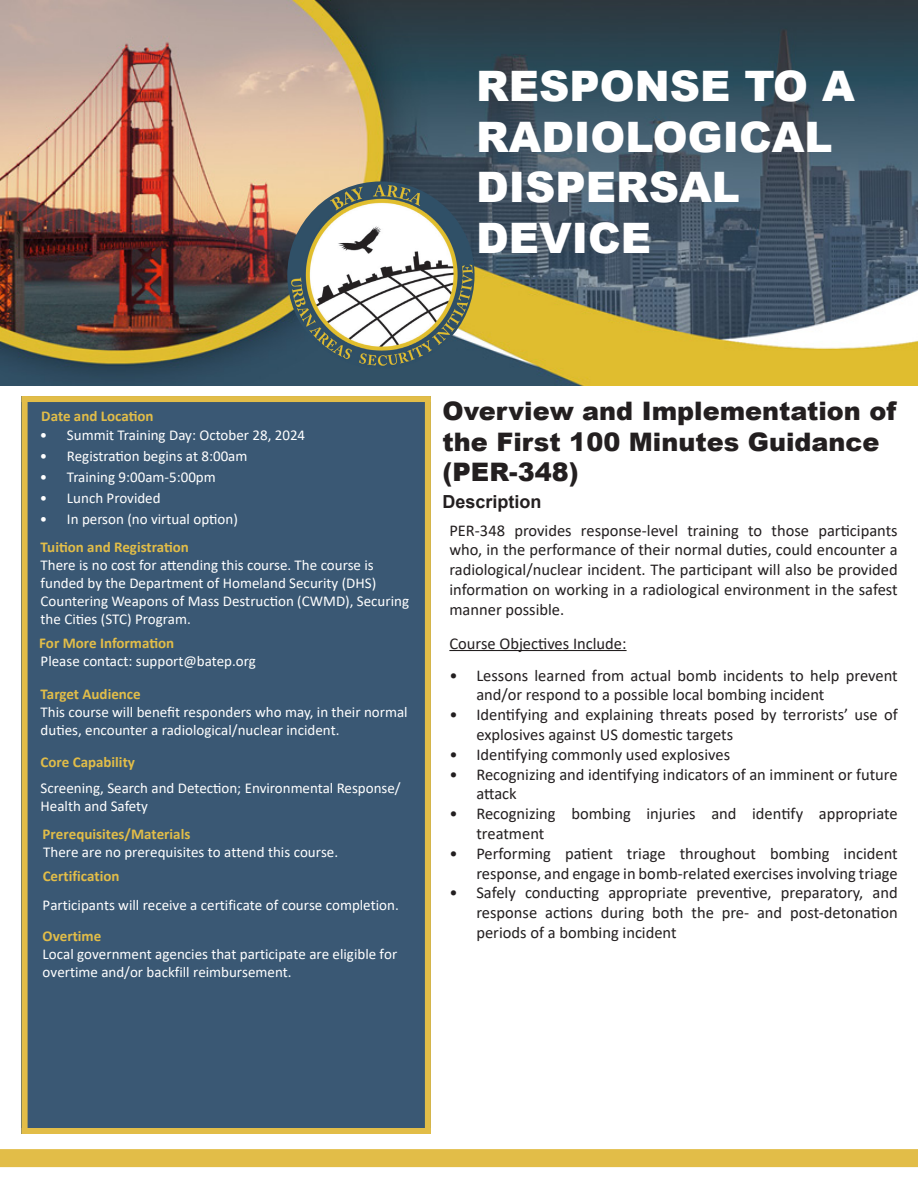
<style>
.page{position:relative;width:918px;height:1188px;background:#fff}
.page>*{position:absolute;margin:0;border:0;box-sizing:border-box;transform-origin:0 0}
.t1{font:900 42px/50.4px "Arial";color:#fff}
.t2{font:900 25.5px/30.6px "Arial";color:#231f20}
.t3{font:700 18px "Arial";color:#231f20}
.t4{font:16.5px/19.8px "Calibri";color:#231f20}
.t5{font:15px/18px "Calibri";color:#fff}
.t6{font:700 15px/27.3px "Calibri";color:#e2bd48}
.s1{font-weight:700;color:#e2bd48}
.s2{font-weight:400;color:#fff}
</style>
<div class="page">
<img style="left:1px;top:1px;width:917px;height:385px">
<img style="left:287px;top:181px;width:188px;height:188px;border-radius:94px">
<div style="left:0;top:1149px;width:918px;height:18px;background:#e2bd48"></div>
<div style="left:22px;top:396px;width:409px;height:738px;background:#3a5874"></div>
<div style="left:22px;top:396px;width:6px;height:738px;background:#e2bd48"></div>
<div style="left:425px;top:399px;width:6px;height:735px;background:#e2bd48"></div>
<div style="left:22px;top:396px;width:409px;height:6px;background:#e2bd48"></div>
<div style="left:22px;top:1128px;width:409px;height:6px;background:#e2bd48"></div>
<hr style="left:449px;top:650px;width:178px;height:1px;background:#231f20">
<p class="t1" style="left:476px;top:60px;width:380px">RESPONSE TO A<br>RADIOLOGICAL<br>DISPERSAL<br>DEVICE</p>
<p class="t6" style="left:41px;top:403px;width:114px">Date and Location</p>
<p class="t5" style="left:40px;top:426px;width:267px">• Summit Training Day: October 28, 2024</p>
<p class="t5" style="left:40px;top:447px;width:209px">• Registration begins at 8:00am</p>
<p class="t5" style="left:40px;top:468px;width:177px">• Training 9:00am-5:00pm</p>
<p class="t5" style="left:40px;top:489px;width:122px">• Lunch Provided</p>
<p class="t5" style="left:40px;top:510px;width:199px">• In person (no virtual option)</p>
<p class="t5" style="left:41px;top:537px;width:370px"><span class="s1">Tuition and Registration<br></span>There is no cost for attending this course. The course is funded by the Department of Homeland Security (DHS)<br>Countering Weapons of Mass Destruction (CWMD), Securing the Cities (STC) Program.</p>
<p class="t5" style="left:39px;top:634px;width:218px"><span class="s1">For More Information<br></span>Please contact: support@batep.org</p>
<p class="t5" style="left:41px;top:684px;width:369px"><span class="s1">Target Audience<br></span>This course will benefit responders who may, in their normal duties, encounter a radiological/nuclear incident.</p>
<p class="t5" style="left:41px;top:749px;width:362px;line-height:26px"><span class="s1">Core Capability<br></span>Screening, Search and Detection; Environmental Response/</p>
<p class="t6" style="left:41px;top:792px;width:151px"><span class="s2">Health and Safety<br></span>Prerequisites/Materials</p>
<p class="t5" style="left:43px;top:840px;width:297px;line-height:24px">There are no prerequisites to attend this course.<br><span class="s1">Certification</span></p>
<p class="t5" style="left:43px;top:890px;width:358px;line-height:30.5px">Participants will receive a certificate of course completion.<br><span class="s1">Overtime</span></p>
<p class="t5" style="left:43px;top:944px;width:356px">Local government agencies that participate are eligible for overtime and/or backfill reimbursement.</p>
<p class="t2" style="left:443px;top:395px;width:455px">Overview and Implementation of the First 100 Minutes Guidance (PER-348)</p>
<p class="t3" style="left:443px;top:489px;width:101px">Description</p>
<p class="t4" style="left:449px;top:520px;width:450px;text-align:justify">PER-348 provides response-level training to those participants who, in the performance of their normal duties, could encounter a radiological/nuclear incident. The participant will also be provided information on working in a radiological environment in the safest manner possible.</p>
<p class="t4" style="left:449px;top:633px;width:179px">Course Objectives Include:</p>
<p class="t4" style="left:476px;top:665px;width:423px;text-indent:-27px">• Lessons learned from actual bomb incidents to help prevent and/or respond to a possible local bombing incident</p>
<p class="t4" style="left:476px;top:704px;width:423px;text-indent:-27px">• Identifying and explaining threats posed by terrorists’ use of explosives against US domestic targets</p>
<p class="t4" style="left:449px;top:744px;width:282px">• Identifying commonly used explosives</p>
<p class="t4" style="left:476px;top:764px;width:423px;text-indent:-27px">• Recognizing and identifying indicators of an imminent or future attack</p>
<p class="t4" style="left:476px;top:803px;width:423px;text-indent:-27px">• Recognizing bombing injuries and identify appropriate treatment</p>
<p class="t4" style="left:449px;top:843px;width:450px;text-align:right">• Performing patient triage throughout bombing incident response, and engage in bomb-related exercises involving triage</p>
<p class="t4" style="left:476px;top:883px;width:423px;text-align:justify;text-indent:-27px">• Safely conducting appropriate preventive, preparatory, and response actions during both the pre- and post-detonation periods of a bombing incident</p>
</div>
